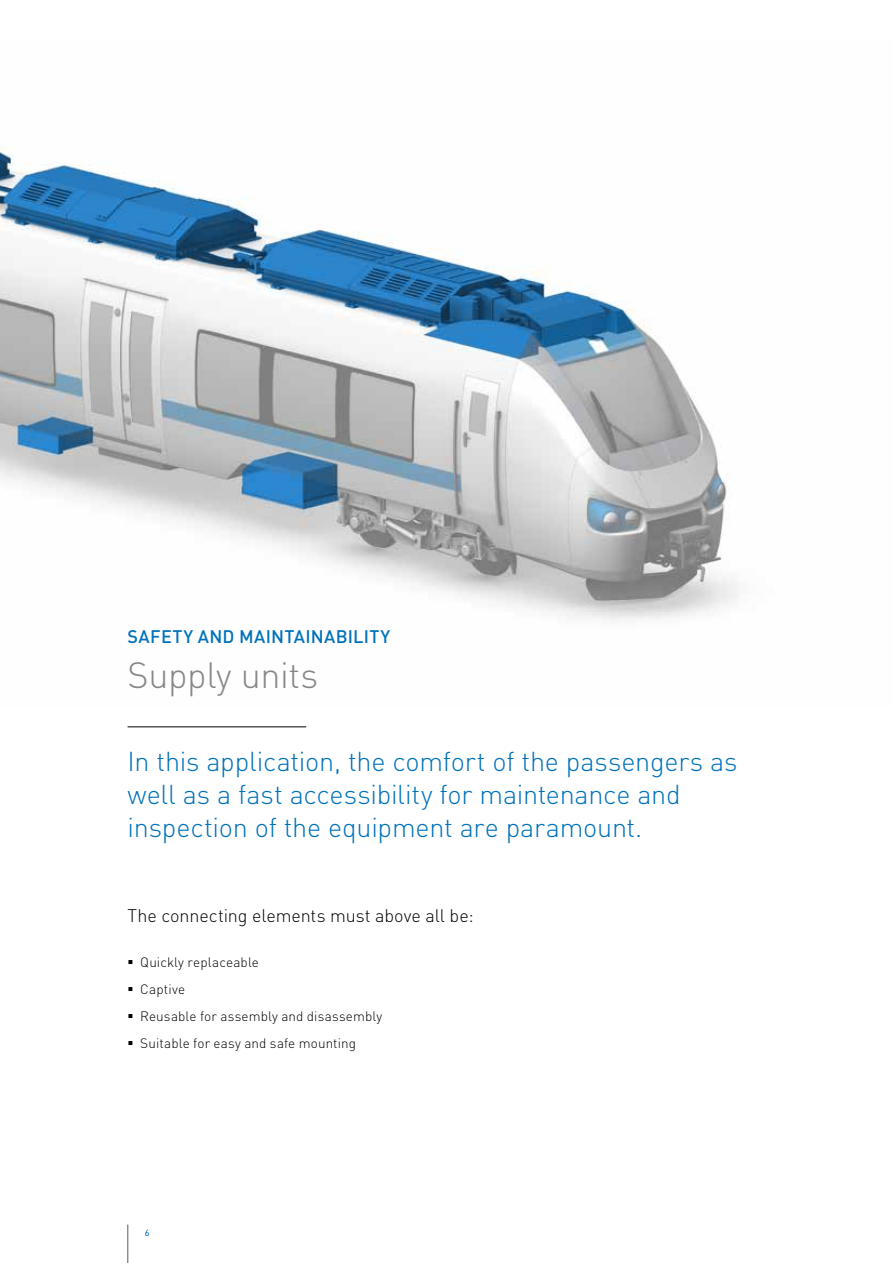
<style>
.page{position:relative;width:893px;height:1263px;background:#fff}
.page>*{position:absolute;margin:0;border:0;box-sizing:border-box;transform-origin:0 0}
.t1{font:300 36px "DINOT";letter-spacing:-.01em;color:#878787}
.t2{font:300 27px/33px "DINOT";letter-spacing:-.01em;color:#0072bb}
.t3{font:300 18px "DINOT";letter-spacing:-.005em;color:#000}
.t4{font:500 18px "DINOT";letter-spacing:.02em;color:#0072bb}
.t5{font:300 13.5px "DINOT";letter-spacing:.01em;color:#000}
.t6{font:300 9px "DINOT";color:#0072bb}
</style>
<div class="page">
<img style="left:0;top:145px;width:738px;height:476px">
<hr style="left:127px;top:1225px;width:1px;height:38px;background:#878787">
<hr style="left:128px;top:726px;width:178px;height:1px;background:#000">
<p class="t4" style="left:128px;top:624px;width:264px">SAFETY AND MAINTAINABILITY</p>
<h1 class="t1" style="left:128px;top:650px;width:192px">Supply units</h1>
<p class="t2" style="left:128px;top:743px;width:611px">In this application, the comfort of the passengers as well as a fast accessibility for maintenance and inspection of the equipment are paramount.</p>
<p class="t3" style="left:128px;top:903px;width:348px">The connecting elements must above all be:</p>
<p class="t5" style="left:128px;top:953px;width:133px">▪ Quickly replaceable</p>
<p class="t5" style="left:128px;top:980px;width:59px">▪ Captive</p>
<p class="t5" style="left:128px;top:1007px;width:256px">▪ Reusable for assembly and disassembly</p>
<p class="t5" style="left:128px;top:1034px;width:230px">▪ Suitable for easy and safe mounting</p>
<p class="t6" style="left:145px;top:1227px;width:6px">6</p>
</div>
